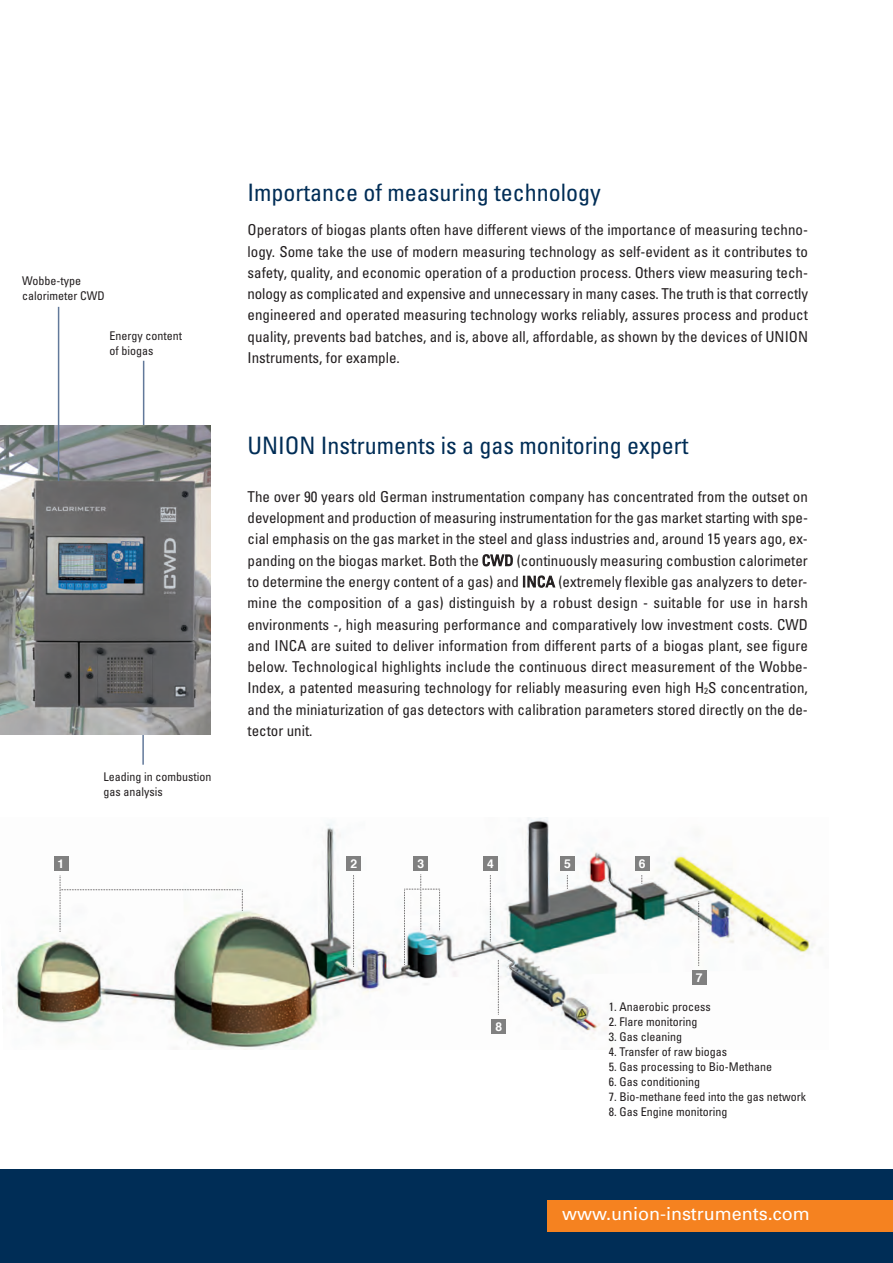
<style>
.page{position:relative;width:893px;height:1263px;background:#fff}
.page>*{position:absolute;margin:0;border:0;box-sizing:border-box;transform-origin:0 0}
.t1{font:condensed 24px "Univers";color:#002d56}
.t2{font:18px "Univers";color:#fff}
.t3{font:condensed 15px/21.3px "Univers";color:#231f20;text-align:justify}
.t4{font:700 12.15px "Helvetica";color:#fff}
.t5{font:condensed 12px/15px "Univers";color:#231f20}
.s1{font-size:9px}
</style>
<div class="page">
<div style="left:0;top:1169px;width:893px;height:94px;background:#002d56"></div>
<div style="left:548px;top:1200px;width:345px;height:31px;background:#f58220"></div>
<img style="left:10px;top:817px;width:805px;height:233px">
<div style="left:54px;top:856px;width:14px;height:15px;background:#808080"></div>
<div style="left:346px;top:856px;width:15px;height:15px;background:#808080"></div>
<svg style="left:60px;top:875px;width:183px;height:57px"></svg>
<svg style="left:353px;top:875px;width:1px;height:92px"></svg>
<div style="left:483px;top:856px;width:15px;height:15px;background:#808080"></div>
<svg style="left:490px;top:875px;width:1px;height:66px"></svg>
<div style="left:560px;top:856px;width:15px;height:15px;background:#808080"></div>
<svg style="left:567px;top:875px;width:1px;height:14px"></svg>
<div style="left:635px;top:856px;width:14px;height:15px;background:#808080"></div>
<div style="left:413px;top:856px;width:15px;height:15px;background:#808080"></div>
<svg style="left:498px;top:960px;width:1px;height:55px"></svg>
<div style="left:491px;top:1019px;width:15px;height:15px;background:#808080"></div>
<svg style="left:698px;top:901px;width:1px;height:65px"></svg>
<div style="left:692px;top:970px;width:14px;height:15px;background:#808080"></div>
<svg style="left:404px;top:874px;width:36px;height:91px"></svg>
<hr style="left:142px;top:705px;width:2px;height:60px;background:#62799a">
<hr style="left:143px;top:361px;width:1px;height:84px;background:#62799a">
<img style="left:0;top:425px;width:211px;height:310px">
<hr style="left:58px;top:307px;width:1px;height:174px;background:#62799a">
<p class="t5" style="left:22px;top:274px;width:84px">Wobbe-type calorimeter CWD</p>
<p class="t5" style="left:109px;top:329px;width:74px">Energy content of biogas</p>
<p class="t5" style="left:103px;top:770px;width:109px">Leading in combustion gas analysis</p>
<h1 class="t1" style="left:248px;top:184px;width:355px">Importance of measuring technology</h1>
<p class="t3" style="left:248px;top:221px;width:562px">Operators of biogas plants often have different views of the importance of measuring techno&shy;logy. Some take the use of modern measuring technology as self-evident as it contributes to safety, quality, and economic operation of a production process. Others view measuring tech&shy;nology as complicated and expensive and unnecessary in many cases. The truth is that correctly engineered and operated measuring technology works reliably, assures process and product quality, prevents bad batches, and is, above all, affordable, as shown by the devices of UNION Instruments, for example.</p>
<h1 class="t1" style="left:248px;top:436px;width:442px">UNION Instruments is a gas monitoring expert</h1>
<p class="t3" style="left:248px;top:487px;width:562px">The over 90 years old German instrumentation company has concentrated from the outset on development and production of measuring instrumentation for the gas market starting with spe&shy;cial emphasis on the gas market in the steel and glass industries and, around 15 years ago, ex&shy;panding on the biogas market. Both the CWD (continuously measuring combustion calorimeter to determine the energy content of a gas) and INCA (extremely flexible gas analyzers to deter&shy;mine the composition of a gas) distinguish by a robust design - suitable for use in harsh environments -, high measuring performance and comparatively low investment costs. CWD and INCA are suited to deliver information from different parts of a biogas plant, see figure below. Technological highlights include the continuous direct measurement of the Wobbe-Index, a patented measuring technology for reliably measuring even high H<span class="s1">2</span>S concentration, and the miniaturization of gas detectors with calibration parameters stored directly on the de&shy;tector unit.</p>
<p class="t4" style="left:58px;top:858px;width:8px">1</p>
<p class="t4" style="left:350px;top:858px;width:8px">2</p>
<p class="t4" style="left:417px;top:858px;width:8px">3</p>
<p class="t4" style="left:487px;top:858px;width:8px">4</p>
<p class="t4" style="left:564px;top:858px;width:8px">5</p>
<p class="t4" style="left:639px;top:858px;width:8px">6</p>
<p class="t4" style="left:495px;top:1021px;width:8px">8</p>
<p class="t4" style="left:696px;top:973px;width:8px">7</p>
<p class="t5" style="left:609px;top:1000px;width:103px">1. Anaerobic process</p>
<p class="t5" style="left:609px;top:1015px;width:90px">2. Flare monitoring</p>
<p class="t5" style="left:609px;top:1030px;width:75px">3. Gas cleaning</p>
<p class="t5" style="left:609px;top:1045px;width:120px">4. Transfer of raw biogas</p>
<p class="t5" style="left:609px;top:1060px;width:165px">5. Gas processing to Bio-Methane</p>
<p class="t5" style="left:609px;top:1075px;width:93px">6. Gas conditioning</p>
<p class="t5" style="left:609px;top:1090px;width:199px">7. Bio-methane feed into the gas network</p>
<p class="t5" style="left:609px;top:1105px;width:120px">8. Gas Engine monitoring</p>
<p class="t2" style="left:562px;top:1207px;width:249px">www.union-instruments.com</p>
</div>
